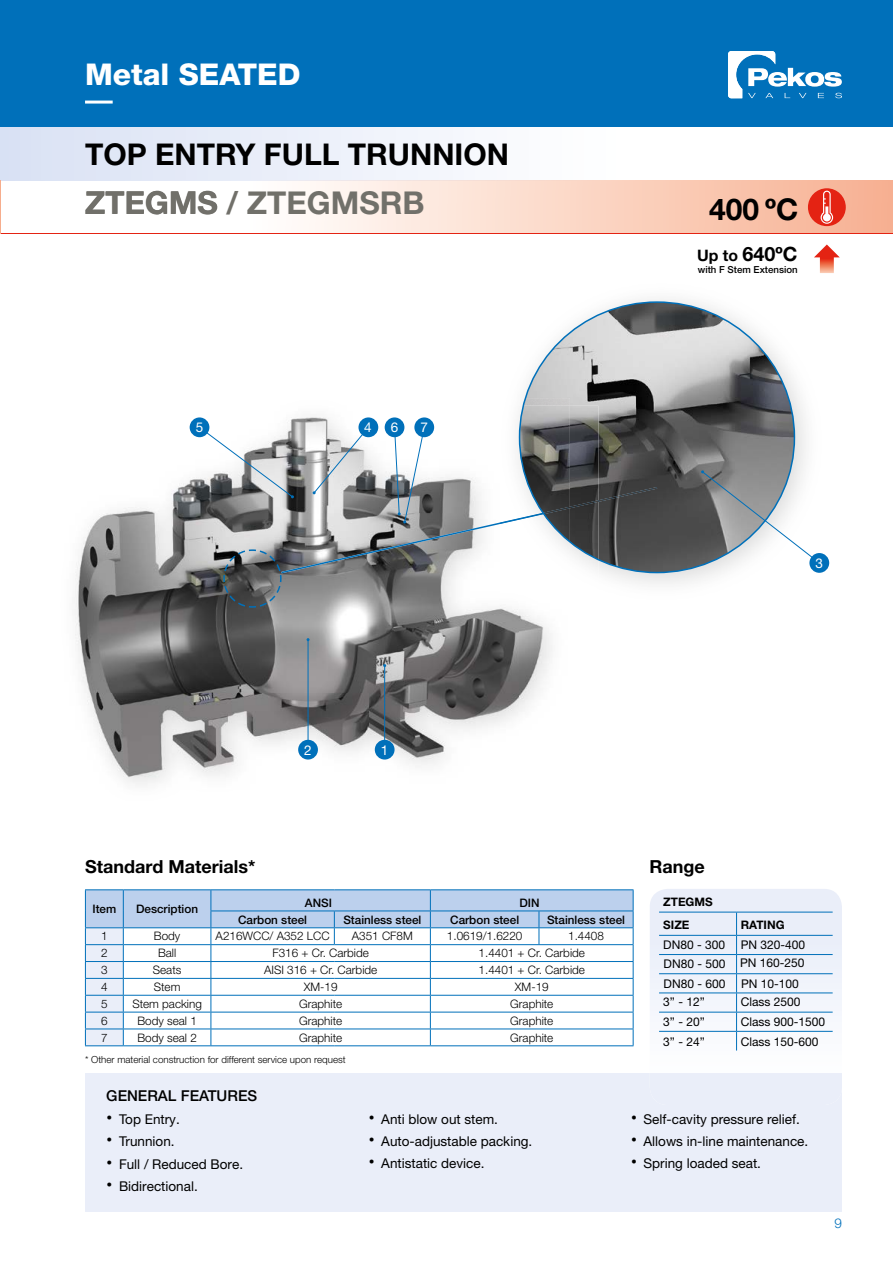
<style>
.page{position:relative;width:893px;height:1263px;background:#fff}
.page>*{position:absolute;margin:0;border:0;box-sizing:border-box;transform-origin:0 0}
.t1{font:700 31.5px "Helvetica Neue LT Std";color:#71706a}
.t2{font:700 30px "Helvetica Neue LT Std";color:#000}
.t3{font:800 30px "Helvetica Neue LT Std";color:#fff}
.t4{font:700 19.8px "Helvetica Neue LT Std";color:#000}
.t5{font:700 18px "Helvetica Neue LT Std";color:#000}
.t6{font:500 15px "Helvetica Neue LT Std";color:#000}
.t7{font:13.5px "Helvetica Neue LT Std";color:#000}
.t8{font:13.5px "Helvetica Neue LT Std";color:#fff}
.t9{font:300 13.5px "Helvetica Neue LT Std";color:#0070ba}
.t10{font:12px "Helvetica Neue LT Std";color:#000}
.t11{font:300 11.7px "Helvetica Neue LT Std";color:#000}
.t12{font:500 11.7px "Helvetica Neue LT Std";color:#000}
.t13{font:700 11.7px/23.2px "Helvetica Neue LT Std";color:#000}
.t14{font:300 9.75px "Helvetica Neue LT Std";color:#000}
.t15{font:500 9.75px "Helvetica Neue LT Std";color:#000}
.s1{color:#fff}
.s2{font-size:15.75px}
.s3{font-family:"Helvetica";font-size:18px}
</style>
<div class="page">
<div style="left:0;top:0;width:893px;height:128px;background:#0070ba"></div>
<div style="left:0;top:128px;width:893px;height:52px;background:linear-gradient(to right,#dce4f5,#fff)"></div>
<svg style="left:728px;top:51px;width:114px;height:47px"></svg>
<hr style="left:85px;top:101px;width:28px;height:3px;background:#fff">
<img style="left:520px;top:611px;width:32px;height:101px">
<img style="left:75px;top:417px;width:445px;height:368px">
<hr style="left:430px;top:889px;width:109px;height:1px;background:#0070ba">
<hr style="left:539px;top:889px;width:94px;height:1px;background:#0070ba">
<hr style="left:211px;top:889px;width:123px;height:1px;background:#0070ba">
<hr style="left:334px;top:889px;width:96px;height:1px;background:#0070ba">
<svg style="left:85px;top:890px;width:549px;height:156px"></svg>
<hr style="left:211px;top:910px;width:123px;height:1px;background:#0070ba">
<hr style="left:334px;top:910px;width:96px;height:1px;background:#0070ba">
<hr style="left:85px;top:889px;width:38px;height:1px;background:#0070ba">
<hr style="left:123px;top:889px;width:88px;height:1px;background:#0070ba">
<hr style="left:384px;top:666px;width:1px;height:84px;background:#0070ba">
<div style="left:375px;top:740px;width:20px;height:19px;background:#0070ba;border-radius:50%"></div>
<div style="left:358px;top:417px;width:20px;height:20px;background:#0070ba;border-radius:50%"></div>
<div style="left:190px;top:417px;width:19px;height:20px;background:#0070ba;border-radius:50%"></div>
<hr style="left:308px;top:640px;width:1px;height:110px;background:#0070ba">
<div style="left:298px;top:740px;width:20px;height:19px;background:#0070ba;border-radius:50%"></div>
<div style="left:385px;top:417px;width:19px;height:20px;background:#0070ba;border-radius:50%"></div>
<div style="left:414px;top:417px;width:20px;height:20px;background:#0070ba;border-radius:50%"></div>
<svg style="left:198px;top:426px;width:322px;height:182px"></svg>
<svg style="left:309px;top:181px;width:584px;height:52px;background:#fad4c3"></svg>
<hr style="left:0;top:233px;width:893px;height:1px;background:#e42313">
<img style="left:0;top:180px;width:1px;height:53px">
<div style="left:809px;top:189px;width:36px;height:36px;background:#e42313;border-radius:50%"></div>
<div style="left:808px;top:188px;width:38px;height:38px;border:2px solid #e42313;border-radius:50%"></div>
<svg style="left:821px;top:191px;width:12px;height:33px"></svg>
<div style="left:85px;top:1073px;width:757px;height:139px;background:#eaeef9"></div>
<svg style="left:650px;top:889px;width:192px;height:216px"></svg>
<img style="left:523px;top:299px;width:300px;height:285px">
<img style="left:570px;top:572px;width:28px;height:12px">
<img style="left:500px;top:417px;width:70px;height:184px">
<img style="left:500px;top:513px;width:19px;height:11px">
<img style="left:525px;top:302px;width:269px;height:270px">
<img style="left:523px;top:398px;width:47px;height:8px">
<img style="left:570px;top:406px;width:28px;height:154px">
<img style="left:519px;top:406px;width:51px;height:136px">
<img style="left:543px;top:487px;width:114px;height:27px">
<svg style="left:701px;top:470px;width:119px;height:94px"></svg>
<div style="left:809px;top:553px;width:20px;height:20px;background:#0070ba;border-radius:50%"></div>
<svg style="left:814px;top:244px;width:26px;height:29px"></svg>
<h2 class="t3" style="left:85px;top:57px;width:217px">Metal SEATED</h2>
<h2 class="t2" style="left:85px;top:136px;width:425px">TOP ENTRY FULL TRUNNION</h2>
<h1 class="t1" style="left:85px;top:183px;width:341px"><span class="s1">ZTEGMS</span> / ZTEGMSRB</h1>
<h2 class="t2" style="left:709px;top:191px;width:91px">400 ºC</h2>
<h3 class="t4" style="left:697px;top:242px;width:102px"><span class="s2">Up to</span> 640ºC</h3>
<p class="t15" style="left:698px;top:264px;width:101px">with F Stem Extension</p>
<p class="t8" style="left:196px;top:419px;width:9px">5</p>
<p class="t8" style="left:364px;top:419px;width:9px">4</p>
<p class="t8" style="left:391px;top:419px;width:9px">6</p>
<p class="t8" style="left:420px;top:419px;width:9px">7</p>
<p class="t8" style="left:816px;top:555px;width:9px">3</p>
<p class="t8" style="left:304px;top:742px;width:9px">2</p>
<p class="t8" style="left:381px;top:742px;width:9px">1</p>
<h3 class="t5" style="left:85px;top:855px;width:172px">Standard Materials*</h3>
<p class="t12" style="left:92px;top:902px;width:25px">Item</p>
<p class="t12" style="left:136px;top:902px;width:63px">Description</p>
<p class="t12" style="left:305px;top:895px;width:29px">ANSI</p>
<p class="t12" style="left:519px;top:895px;width:22px">DIN</p>
<p class="t12" style="left:238px;top:912px;width:70px">Carbon steel</p>
<p class="t12" style="left:343px;top:912px;width:80px">Stainless steel</p>
<p class="t12" style="left:450px;top:912px;width:70px">Carbon steel</p>
<p class="t12" style="left:547px;top:912px;width:80px">Stainless steel</p>
<p class="t11" style="left:101px;top:929px;width:8px">1</p>
<p class="t11" style="left:154px;top:929px;width:28px">Body</p>
<p class="t11" style="left:216px;top:929px;width:116px">A216WCC/ A352 LCC</p>
<p class="t11" style="left:352px;top:929px;width:62px">A351 CF8M</p>
<p class="t11" style="left:447px;top:929px;width:77px">1.0619/1.6220</p>
<p class="t11" style="left:568px;top:929px;width:37px">1.4408</p>
<p class="t11" style="left:101px;top:946px;width:8px">2</p>
<p class="t11" style="left:158px;top:946px;width:20px">Ball</p>
<p class="t11" style="left:272px;top:946px;width:98px">F316 + Cr. Carbide</p>
<p class="t11" style="left:479px;top:946px;width:108px">1.4401 + Cr. Carbide</p>
<p class="t11" style="left:101px;top:963px;width:8px">3</p>
<p class="t11" style="left:153px;top:963px;width:30px">Seats</p>
<p class="t11" style="left:264px;top:963px;width:115px">AISI 316 + Cr. Carbide</p>
<p class="t11" style="left:479px;top:963px;width:108px">1.4401 + Cr. Carbide</p>
<p class="t11" style="left:101px;top:980px;width:8px">4</p>
<p class="t11" style="left:154px;top:980px;width:28px">Stem</p>
<p class="t11" style="left:304px;top:980px;width:35px">XM-19</p>
<p class="t11" style="left:515px;top:980px;width:35px">XM-19</p>
<p class="t11" style="left:101px;top:996px;width:8px">5</p>
<p class="t11" style="left:132px;top:996px;width:71px">Stem packing</p>
<p class="t11" style="left:299px;top:996px;width:45px">Graphite</p>
<p class="t11" style="left:510px;top:996px;width:45px">Graphite</p>
<p class="t11" style="left:101px;top:1013px;width:8px">6</p>
<p class="t11" style="left:137px;top:1013px;width:61px">Body seal 1</p>
<p class="t11" style="left:299px;top:1013px;width:45px">Graphite</p>
<p class="t11" style="left:510px;top:1013px;width:45px">Graphite</p>
<p class="t11" style="left:101px;top:1030px;width:8px">7</p>
<p class="t11" style="left:137px;top:1030px;width:61px">Body seal 2</p>
<p class="t11" style="left:299px;top:1030px;width:45px">Graphite</p>
<p class="t11" style="left:510px;top:1030px;width:45px">Graphite</p>
<p class="t14" style="left:85px;top:1054px;width:262px">* Other material construction for different service upon request</p>
<h3 class="t5" style="left:649px;top:855px;width:57px">Range</h3>
<p class="t13" style="left:663px;top:890px;width:51px">ZTEGMS<br>SIZE</p>
<p class="t13" style="left:741px;top:913px;width:45px">RATING</p>
<p class="t10" style="left:663px;top:938px;width:63px">DN80 - 300</p>
<p class="t10" style="left:741px;top:938px;width:66px">PN 320-400</p>
<p class="t10" style="left:664px;top:956px;width:143px">DN80 - 500 PN 160-250</p>
<p class="t10" style="left:664px;top:976px;width:63px">DN80 - 600</p>
<p class="t10" style="left:741px;top:976px;width:59px">PN 10-100</p>
<p class="t10" style="left:663px;top:995px;width:43px">3” - 12”</p>
<p class="t10" style="left:741px;top:995px;width:61px">Class 2500</p>
<p class="t10" style="left:663px;top:1014px;width:43px">3” - 20”</p>
<p class="t10" style="left:741px;top:1014px;width:86px">Class 900-1500</p>
<p class="t10" style="left:663px;top:1035px;width:43px">3” - 24”</p>
<p class="t10" style="left:741px;top:1035px;width:79px">Class 150-600</p>
<p class="t6" style="left:106px;top:1087px;width:152px">GENERAL FEATURES</p>
<p class="t7" style="left:106px;top:1111px;width:75px"><span class="s3">•</span> Top Entry.</p>
<p class="t7" style="left:106px;top:1133px;width:70px"><span class="s3">•</span> Trunnion.</p>
<p class="t7" style="left:106px;top:1156px;width:138px"><span class="s3">•</span> Full / Reduced Bore.</p>
<p class="t7" style="left:106px;top:1178px;width:93px"><span class="s3">•</span> Bidirectional.</p>
<p class="t7" style="left:369px;top:1111px;width:131px"><span class="s3">•</span> Anti blow out stem.</p>
<p class="t7" style="left:369px;top:1133px;width:165px"><span class="s3">•</span> Auto-adjustable packing.</p>
<p class="t7" style="left:369px;top:1155px;width:118px"><span class="s3">•</span> Antistatic device.</p>
<p class="t7" style="left:631px;top:1111px;width:170px"><span class="s3">•</span> Self-cavity pressure relief.</p>
<p class="t7" style="left:631px;top:1133px;width:179px"><span class="s3">•</span> Allows in-line maintenance.</p>
<p class="t7" style="left:631px;top:1155px;width:132px"><span class="s3">•</span> Spring loaded seat.</p>
<p class="t9" style="left:834px;top:1215px;width:9px">9</p>
</div>
